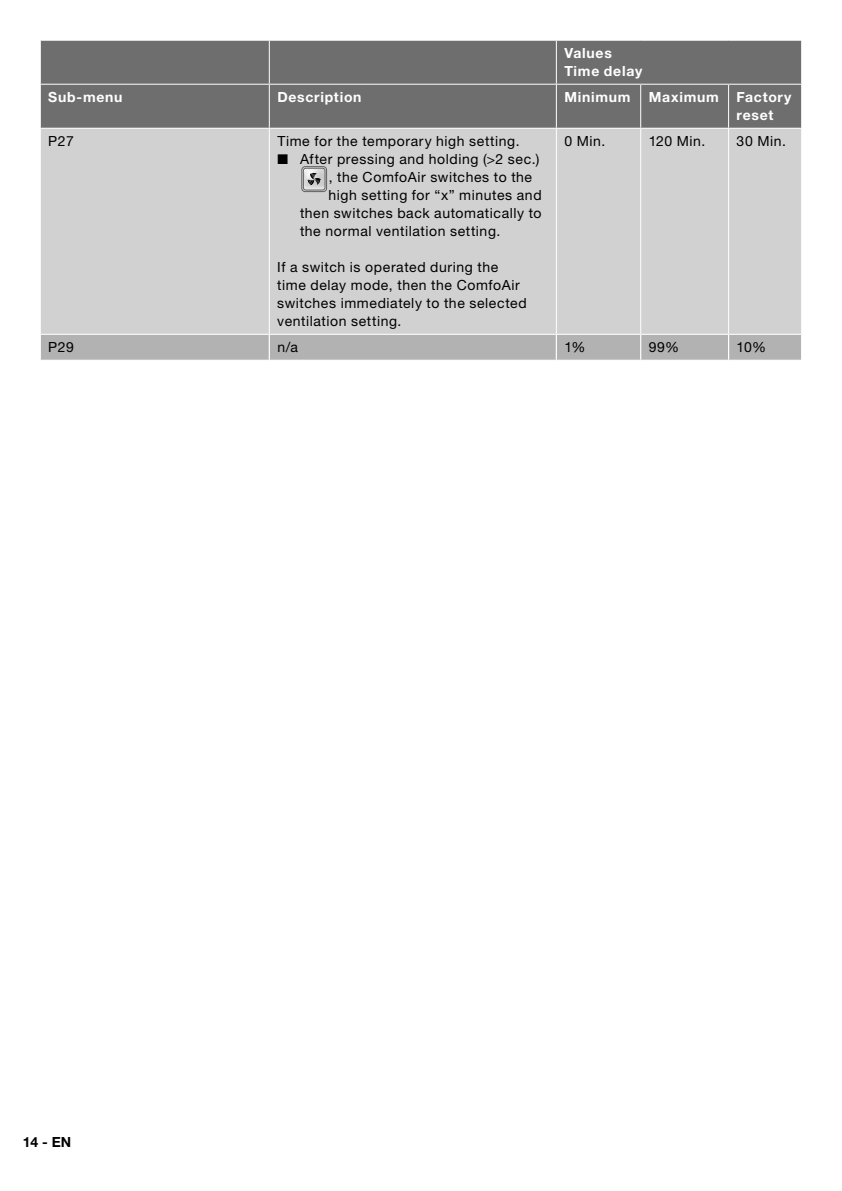
<style>
.page{position:relative;width:842px;height:1191px;background:#fff}
.page>*{position:absolute;margin:0;border:0;box-sizing:border-box;transform-origin:0 0}
.t1{font:14px/18px "Helvetica Neue LT Pro";letter-spacing:.04em;color:#000}
.t2{font:700 14px/18px "Helvetica Neue LT Std";letter-spacing:.05em;color:#fff}
.t3{font:700 14px "Helvetica Neue LT Pro";color:#000}
</style>
<div class="page">
<div style="left:41px;top:41px;width:760px;height:87px;background:#6e6e6e"></div>
<div style="left:41px;top:129px;width:760px;height:205px;background:#d1d1d1"></div>
<hr style="left:269px;top:41px;width:1px;height:43px;background:#fff">
<hr style="left:556px;top:41px;width:1px;height:43px;background:#fff">
<hr style="left:40px;top:84px;width:229px;height:1px;background:#fff">
<hr style="left:269px;top:84px;width:287px;height:1px;background:#fff">
<hr style="left:269px;top:85px;width:1px;height:43px;background:#fff">
<hr style="left:556px;top:84px;width:85px;height:1px;background:#fff">
<hr style="left:556px;top:85px;width:1px;height:43px;background:#fff">
<hr style="left:641px;top:84px;width:88px;height:1px;background:#fff">
<hr style="left:640px;top:85px;width:1px;height:43px;background:#fff">
<hr style="left:729px;top:84px;width:73px;height:1px;background:#fff">
<hr style="left:728px;top:85px;width:1px;height:43px;background:#fff">
<hr style="left:269px;top:129px;width:1px;height:205px;background:#fff">
<hr style="left:556px;top:129px;width:1px;height:205px;background:#fff">
<hr style="left:640px;top:129px;width:1px;height:205px;background:#fff">
<hr style="left:728px;top:129px;width:1px;height:205px;background:#fff">
<div style="left:40px;top:335px;width:762px;height:25px;background:#b2b2b2"></div>
<div style="left:301px;top:166px;width:26px;height:26px;border:1px solid #606060;border-radius:3px"></div>
<svg style="left:303px;top:168px;width:22px;height:22px"></svg>
<p class="t2" style="left:564px;top:44px;width:79px">Values<br>Time delay</p>
<p class="t2" style="left:48px;top:88px;width:76px">Sub-menu</p>
<p class="t2" style="left:277px;top:88px;width:86px">Description</p>
<p class="t2" style="left:564px;top:88px;width:68px">Minimum</p>
<p class="t2" style="left:649px;top:88px;width:72px">Maximum</p>
<p class="t2" style="left:737px;top:88px;width:56px">Factory reset</p>
<p class="t1" style="left:48px;top:132px;width:27px">P27</p>
<p class="t1" style="left:277px;top:132px;width:244px">Time for the temporary high setting.</p>
<p class="t1" style="left:277px;top:150px;width:263px">■ After pressing and holding (&gt;2 sec.)</p>
<p class="t1" style="left:329px;top:168px;width:205px">, the ComfoAir switches to the</p>
<p class="t1" style="left:328px;top:186px;width:215px">high setting for “x” minutes and</p>
<p class="t1" style="left:300px;top:204px;width:243px">then switches back automatically to</p>
<p class="t1" style="left:300px;top:222px;width:202px">the normal ventilation setting.</p>
<p class="t1" style="left:277px;top:258px;width:251px">If a switch is operated during the time delay mode, then the ComfoAir switches immediately to the selected ventilation setting.</p>
<p class="t1" style="left:564px;top:132px;width:42px">0 Min.</p>
<p class="t1" style="left:649px;top:132px;width:58px">120 Min.</p>
<p class="t1" style="left:737px;top:132px;width:51px">30 Min.</p>
<p class="t1" style="left:48px;top:338px;width:27px">P29</p>
<p class="t1" style="left:277px;top:338px;width:22px">n/a</p>
<p class="t1" style="left:564px;top:338px;width:23px">1%</p>
<p class="t1" style="left:649px;top:338px;width:32px">99%</p>
<p class="t1" style="left:737px;top:338px;width:31px">10%</p>
<p class="t3" style="left:23px;top:1133px;width:50px">14 - EN</p>
</div>
